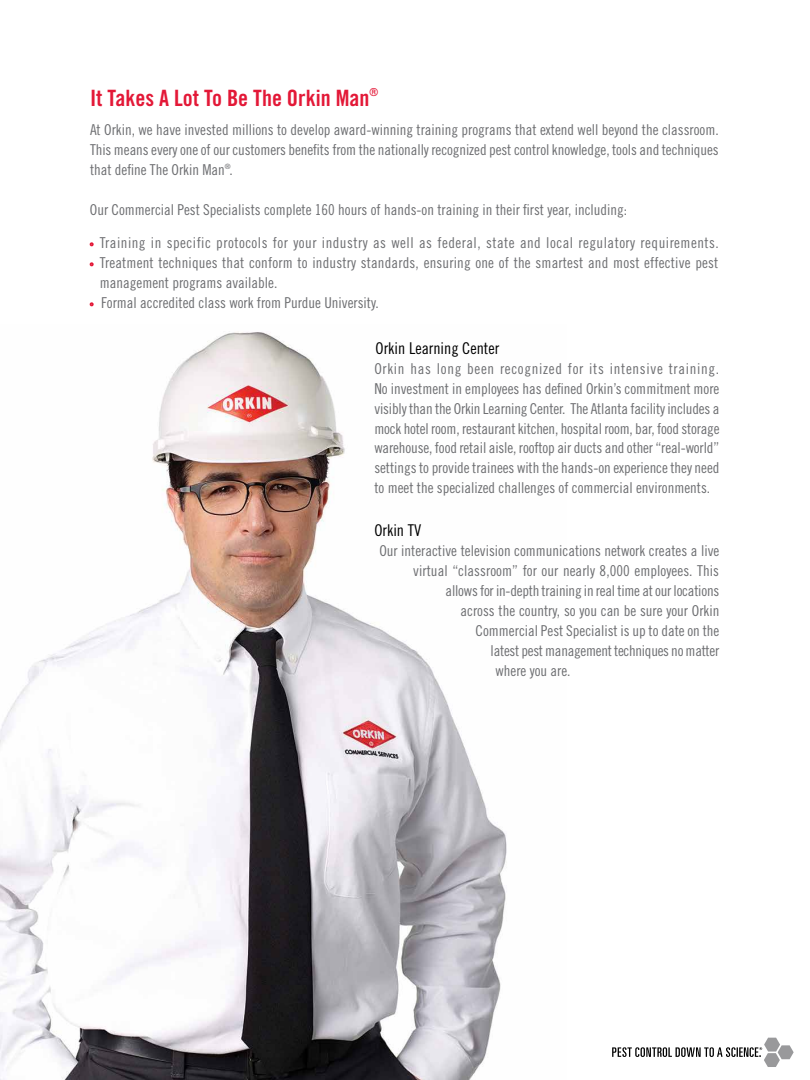
<style>
.page{position:relative;width:810px;height:1080px;background:#fff}
.page>*{position:absolute;margin:0;border:0;box-sizing:border-box;transform-origin:0 0}
.t1{font:22.5px "Trade Gothic LT Std Bd Cn 20";color:#e31837}
.t2{font:16.25px "Trade Gothic LT Std Cn 18";color:#000}
.t3{font:15px/20px "Trade Gothic LT Std Cn 18";color:#6d6e71;text-align:justify}
.t4{font:15px/33px "Trade Gothic LT Std Cn 18";letter-spacing:.03em;color:#6d6e71}
.t5{font:15px "Trade Gothic LT Std Cn 18";letter-spacing:-.02em;color:#6d6e71}
.s1{color:#e31837}
</style>
<div class="page">
<img style="left:0;top:332px;width:507px;height:748px">
<svg style="left:90px;top:242px;width:4px;height:4px"></svg>
<svg style="left:90px;top:262px;width:4px;height:4px"></svg>
<svg style="left:90px;top:302px;width:4px;height:4px"></svg>
<svg style="left:612px;top:1038px;width:182px;height:29px"></svg>
<h1 class="t1" style="left:90px;top:85px;width:290px">It Takes A Lot To Be The Orkin Man<sup>®</sup></h1>
<p class="t3" style="left:90px;top:120px;width:630px">At Orkin, we have invested millions to develop award-winning training programs that extend well beyond the classroom.<br>This means every one of our customers benefits from the nationally recognized pest control knowledge, tools and techniques that define The Orkin Man<sup>®</sup>.</p>
<p class="t4" style="left:90px;top:193px;width:630px">Our Commercial Pest Specialists complete 160 hours of hands-on training in their first year, including:<br><span class="s1">·</span> Training in specific protocols for your industry as well as federal, state and local regulatory requirements.</p>
<p class="t3" style="left:90px;top:253px;width:630px"><span class="s1">·</span> Treatment techniques that conform to industry standards, ensuring one of the smartest and most effective pest</p>
<p class="t3" style="left:100px;top:273px;width:179px">management programs available.</p>
<p class="t3" style="left:90px;top:293px;width:290px"><span class="s1">·</span> Formal accredited class work from Purdue University.</p>
<p class="t2" style="left:376px;top:338px;width:125px">Orkin Learning Center</p>
<p class="t3" style="left:374px;top:358px;width:347px">Orkin has long been recognized for its intensive training.<br>No investment in employees has defined Orkin’s commitment more visibly than the Orkin Learning Center. The Atlanta facility includes a mock hotel room, restaurant kitchen, hospital room, bar, food storage warehouse, food retail aisle, rooftop air ducts and other “real-world” settings to provide trainees with the hands-on experience they need to meet the specialized challenges of commercial environments.</p>
<p class="t2" style="left:374px;top:521px;width:48px">Orkin TV</p>
<p class="t3" style="left:379px;top:541px;width:341px">Our interactive television communications network creates a live</p>
<p class="t3" style="left:413px;top:561px;width:307px">virtual “classroom” for our nearly 8,000 employees. This</p>
<p class="t3" style="left:446px;top:581px;width:275px">allows for in-depth training in real time at our locations</p>
<p class="t3" style="left:461px;top:600px;width:260px">across the country, so you can be sure your Orkin</p>
<p class="t3" style="left:476px;top:620px;width:245px">Commercial Pest Specialist is up to date on the</p>
<p class="t5" style="left:491px;top:642px;width:230px">latest pest management techniques no matter</p>
<p class="t3" style="left:496px;top:660px;width:76px">where you are.</p>
</div>
